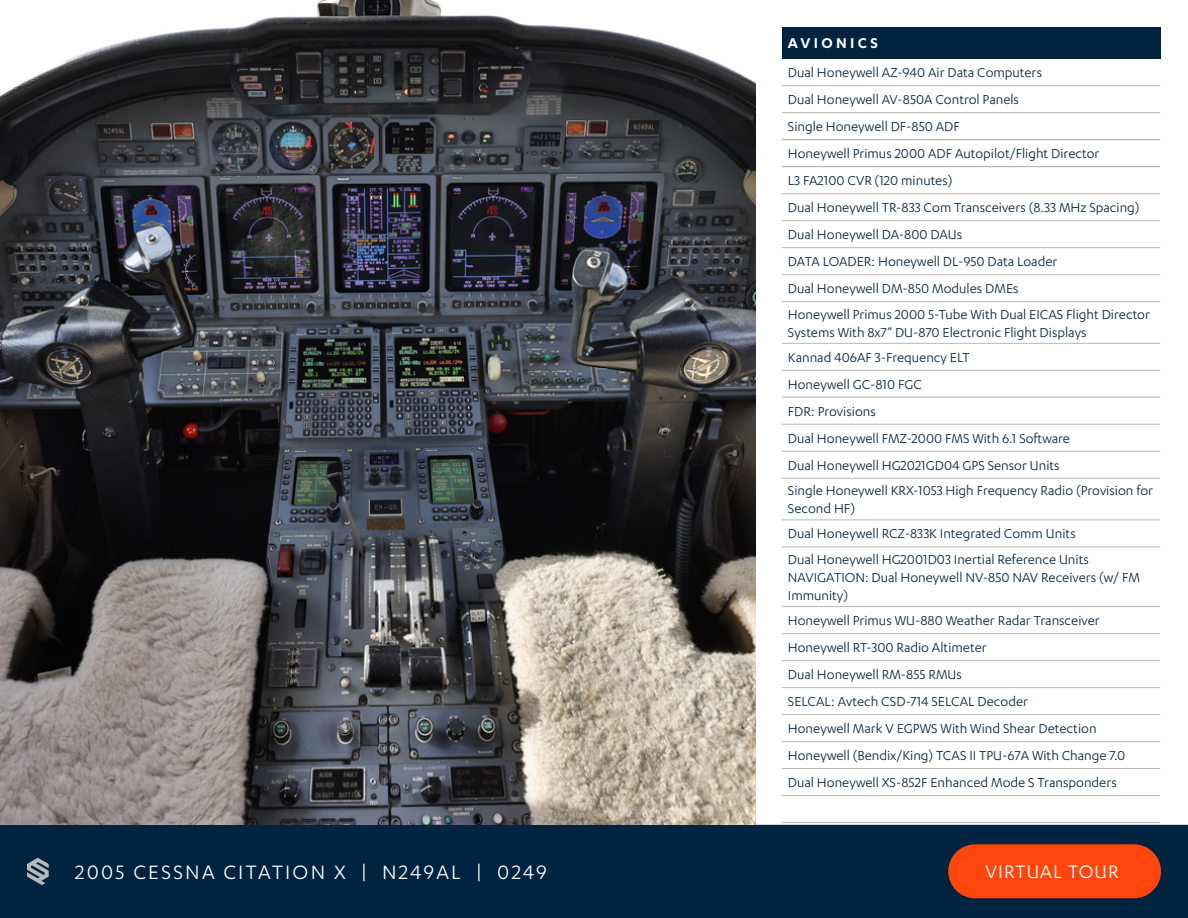
<style>
.page{position:relative;width:1188px;height:918px;background:#fff}
.page>*{position:absolute;margin:0;border:0;box-sizing:border-box;transform-origin:0 0}
.t1{font:22.5px "Karbon";letter-spacing:.1em;color:#fff}
.t2{font:21px "Karbon";letter-spacing:.05em;color:#fff}
.t3{font:600 16.5px "Karbon";letter-spacing:.2em;color:#fff}
.t4{font:15px/18px "Karbon";color:#002340}
</style>
<div class="page">
<div style="left:0;top:825px;width:1188px;height:93px;background:#002340"></div>
<div style="left:948px;top:844px;width:213px;height:54px;background:#ff460f;border-radius:27px"></div>
<svg style="left:27px;top:858px;width:22px;height:27px"></svg>
<div style="left:782px;top:27px;width:378px;height:32px;background:#002340"></div>
<hr style="left:1160px;top:27px;width:1px;height:32px;background:#002340">
<hr style="left:782px;top:85px;width:378px;height:1px;background:#b6b8b9">
<hr style="left:782px;top:112px;width:378px;height:1px;background:#b6b8b9">
<hr style="left:782px;top:193px;width:378px;height:1px;background:#b6b8b9">
<hr style="left:782px;top:220px;width:378px;height:1px;background:#b6b8b9">
<hr style="left:782px;top:247px;width:378px;height:1px;background:#b6b8b9">
<hr style="left:782px;top:274px;width:378px;height:1px;background:#b6b8b9">
<hr style="left:782px;top:301px;width:378px;height:1px;background:#b6b8b9">
<hr style="left:782px;top:343px;width:378px;height:1px;background:#b6b8b9">
<hr style="left:782px;top:370px;width:378px;height:1px;background:#b6b8b9">
<hr style="left:782px;top:397px;width:378px;height:1px;background:#b6b8b9">
<hr style="left:782px;top:424px;width:378px;height:1px;background:#b6b8b9">
<hr style="left:782px;top:451px;width:378px;height:1px;background:#b6b8b9">
<hr style="left:782px;top:478px;width:378px;height:1px;background:#b6b8b9">
<hr style="left:782px;top:520px;width:378px;height:1px;background:#b6b8b9">
<hr style="left:782px;top:547px;width:378px;height:1px;background:#b6b8b9">
<hr style="left:782px;top:606px;width:378px;height:1px;background:#b6b8b9">
<hr style="left:782px;top:633px;width:378px;height:1px;background:#b6b8b9">
<hr style="left:782px;top:660px;width:378px;height:1px;background:#b6b8b9">
<hr style="left:782px;top:687px;width:378px;height:1px;background:#b6b8b9">
<hr style="left:782px;top:714px;width:378px;height:1px;background:#b6b8b9">
<hr style="left:782px;top:741px;width:378px;height:1px;background:#b6b8b9">
<hr style="left:782px;top:768px;width:378px;height:1px;background:#b6b8b9">
<hr style="left:782px;top:795px;width:378px;height:1px;background:#b6b8b9">
<hr style="left:782px;top:822px;width:378px;height:1px;background:#b6b8b9">
<hr style="left:782px;top:139px;width:378px;height:1px;background:#a9a8aa">
<hr style="left:782px;top:166px;width:378px;height:1px;background:#a9a8aa">
<img style="left:0;top:0;width:756px;height:825px">
<p class="t3" style="left:788px;top:34px;width:91px">AVIONICS</p>
<p class="t4" style="left:788px;top:63px;width:256px">Dual Honeywell AZ-940 Air Data Computers</p>
<p class="t4" style="left:788px;top:90px;width:233px">Dual Honeywell AV-850A Control Panels</p>
<p class="t4" style="left:788px;top:117px;width:173px">Single Honeywell DF-850 ADF</p>
<p class="t4" style="left:788px;top:144px;width:313px">Honeywell Primus 2000 ADF Autopilot/Flight Director</p>
<p class="t4" style="left:788px;top:171px;width:166px">L3 FA2100 CVR (120 minutes)</p>
<p class="t4" style="left:788px;top:198px;width:353px">Dual Honeywell TR-833 Com Transceivers (8.33 MHz Spacing)</p>
<p class="t4" style="left:788px;top:225px;width:176px">Dual Honeywell DA-800 DAUs</p>
<p class="t4" style="left:788px;top:252px;width:271px">DATA LOADER: Honeywell DL-950 Data Loader</p>
<p class="t4" style="left:788px;top:279px;width:232px">Dual Honeywell DM-850 Modules DMEs</p>
<p class="t4" style="left:788px;top:305px;width:364px">Honeywell Primus 2000 5-Tube With Dual EICAS Flight Director<br>Systems With 8x7” DU-870 Electronic Flight Displays</p>
<p class="t4" style="left:788px;top:348px;width:183px">Kannad 406AF 3-Frequency ELT</p>
<p class="t4" style="left:788px;top:375px;width:135px">Honeywell GC-810 FGC</p>
<p class="t4" style="left:788px;top:402px;width:90px">FDR: Provisions</p>
<p class="t4" style="left:788px;top:429px;width:284px">Dual Honeywell FMZ-2000 FMS With 6.1 Software</p>
<p class="t4" style="left:788px;top:456px;width:273px">Dual Honeywell HG2021GD04 GPS Sensor Units</p>
<p class="t4" style="left:788px;top:481px;width:367px">Single Honeywell KRX-1053 High Frequency Radio (Provision for<br>Second HF)</p>
<p class="t4" style="left:788px;top:525px;width:289px">Dual Honeywell RCZ-833K Integrated Comm Units</p>
<p class="t4" style="left:788px;top:550px;width:353px">Dual Honeywell HG2001D03 Inertial Reference Units<br>NAVIGATION: Dual Honeywell NV-850 NAV Receivers (w/ FM<br>Immunity)</p>
<p class="t4" style="left:788px;top:611px;width:313px">Honeywell Primus WU-880 Weather Radar Transceiver</p>
<p class="t4" style="left:788px;top:638px;width:200px">Honeywell RT-300 Radio Altimeter</p>
<p class="t4" style="left:788px;top:665px;width:176px">Dual Honeywell RM-855 RMUs</p>
<p class="t4" style="left:788px;top:692px;width:242px">SELCAL: Avtech CSD-714 SELCAL Decoder</p>
<p class="t4" style="left:788px;top:719px;width:310px">Honeywell Mark V EGPWS With Wind Shear Detection</p>
<p class="t4" style="left:788px;top:746px;width:339px">Honeywell (Bendix/King) TCAS II TPU-67A With Change 7.0</p>
<p class="t4" style="left:788px;top:773px;width:330px">Dual Honeywell XS-852F Enhanced Mode S Transponders</p>
<h1 class="t1" style="left:75px;top:860px;width:473px">2005 CESSNA CITATION X | N249AL | 0249</h1>
<h2 class="t2" style="left:986px;top:861px;width:134px">VIRTUAL TOUR</h2>
</div>
